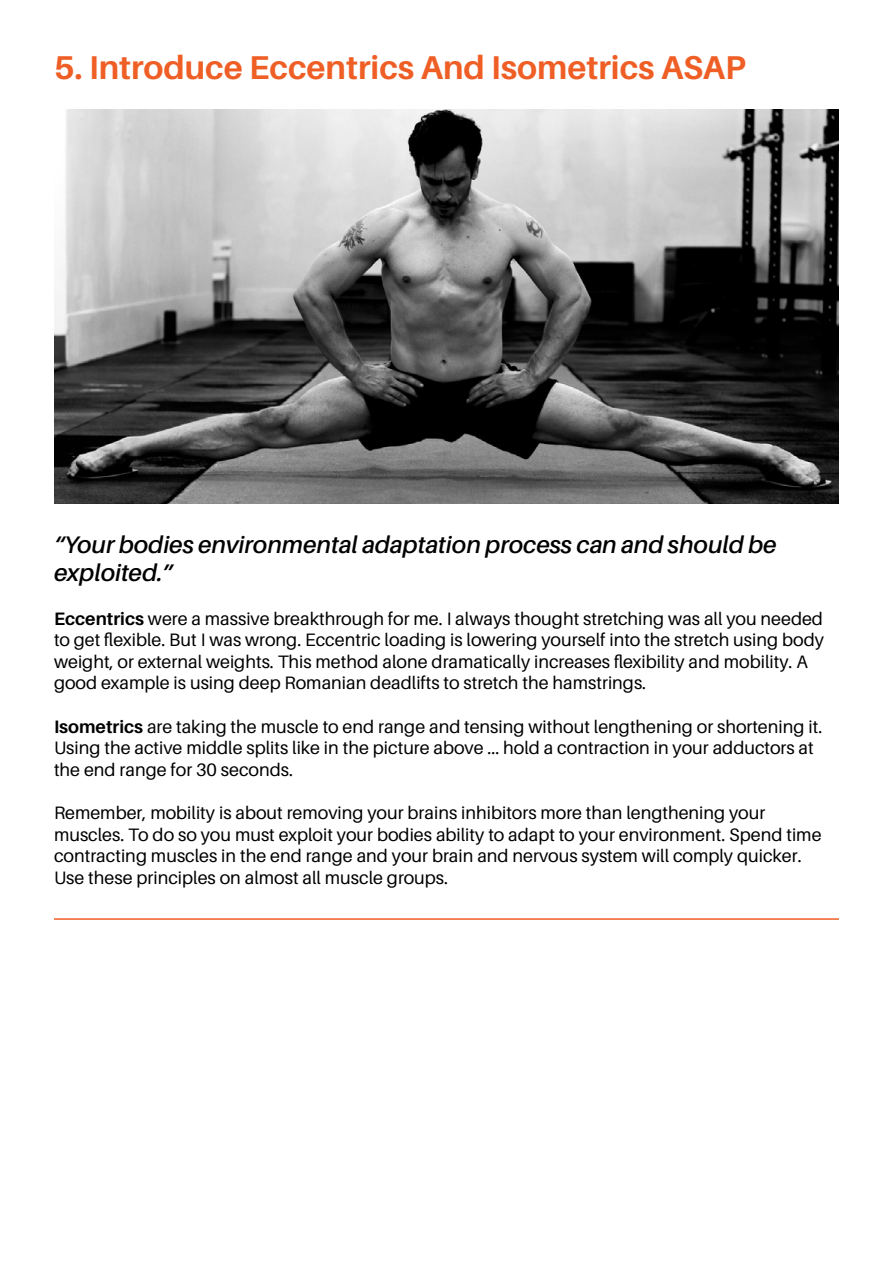
<style>
.page{position:relative;width:893px;height:1263px;background:#fff}
.page>*{position:absolute;margin:0;border:0;box-sizing:border-box;transform-origin:0 0}
.t1{font:700 33px "Aileron";color:#ef5e25}
.t2{font:italic 600 24px/28.8px "Aileron";color:#000}
.t3{font:18px/21.6px "Aileron";color:#000}
.s1{font-weight:700}
</style>
<div class="page">
<img style="left:54px;top:109px;width:785px;height:395px">
<hr style="left:54px;top:918px;width:785px;height:2px;background:#ef5e25">
<h1 class="t1" style="left:54px;top:50px;width:693px">5. Introduce Eccentrics And Isometrics ASAP</h1>
<h2 class="t2" style="left:54px;top:530px;width:724px">“Your bodies environmental adaptation process can and should be exploited.”</h2>
<p class="t3" style="left:54px;top:608px;width:771px"><span class="s1">Eccentrics</span> were a massive breakthrough for me. I always thought stretching was all you needed to get flexible. But I was wrong. Eccentric loading is lowering yourself into the stretch using body weight, or external weights. This method alone dramatically increases flexibility and mobility. A good example is using deep Romanian deadlifts to stretch the hamstrings.</p>
<p class="t3" style="left:54px;top:716px;width:770px"><span class="s1">Isometrics</span> are taking the muscle to end range and tensing without lengthening or shortening it.<br>Using the active middle splits like in the picture above ... hold a contraction in your adductors at the end range for 30 seconds.</p>
<p class="t3" style="left:54px;top:802px;width:769px">Remember, mobility is about removing your brains inhibitors more than lengthening your muscles. To do so you must exploit your bodies ability to adapt to your environment. Spend time contracting muscles in the end range and your brain and nervous system will comply quicker.<br>Use these principles on almost all muscle groups.</p>
</div>
